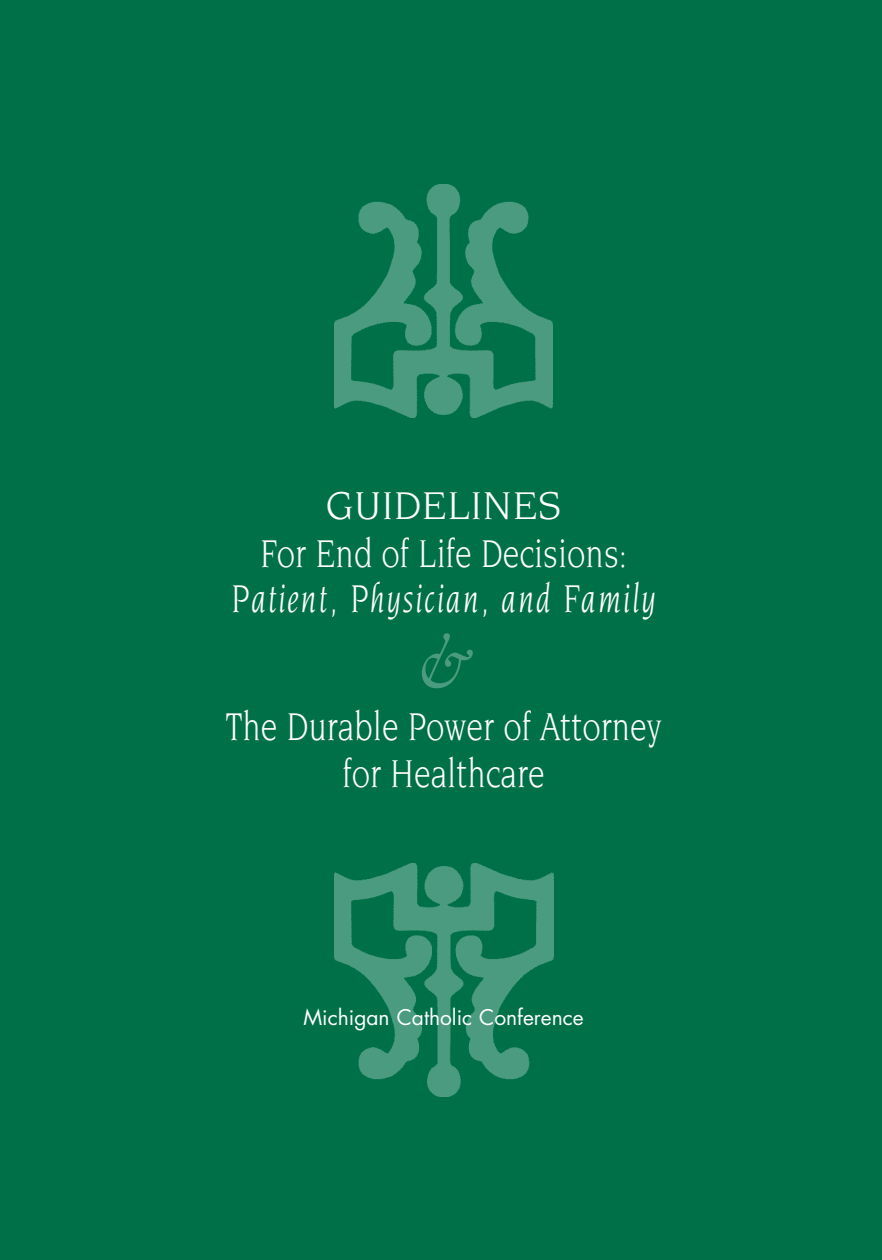
<style>
.page{position:relative;width:882px;height:1260px;background:#007049}
.page>*{position:absolute;margin:0;border:0;box-sizing:border-box;transform-origin:0 0}
.t1{font:italic 70px "Janson Text";color:#4b9b81}
.t2{font:42px/47.2px "Novarese";color:#fff;text-align:center;scale:.79 1}
.t3{font:42px/47.2px "Novarese";color:#fff;text-align:center}
.t4{font:italic 42px "Novarese";letter-spacing:.05em;color:#fff;scale:.79 1}
.t5{font:21px "Futura";color:#fff}
</style>
<div class="page">
<img style="left:335px;top:864px;width:218px;height:232px">
<img style="left:334px;top:184px;width:219px;height:233px">
<p class="t3" style="left:260px;top:484px;width:368px">GUIDELINES<br>For End of Life Decisions:</p>
<p class="t4" style="left:231px;top:582px;width:539px">Patient, Physician, and Family</p>
<h1 class="t1" style="left:416px;top:636px;width:57px">&amp;</h1>
<p class="t2" style="left:226px;top:705px;width:553px">The Durable Power of Attorney for Healthcare</p>
<p class="t5" style="left:303px;top:1008px;width:282px">Michigan Catholic Conference</p>
</div>
